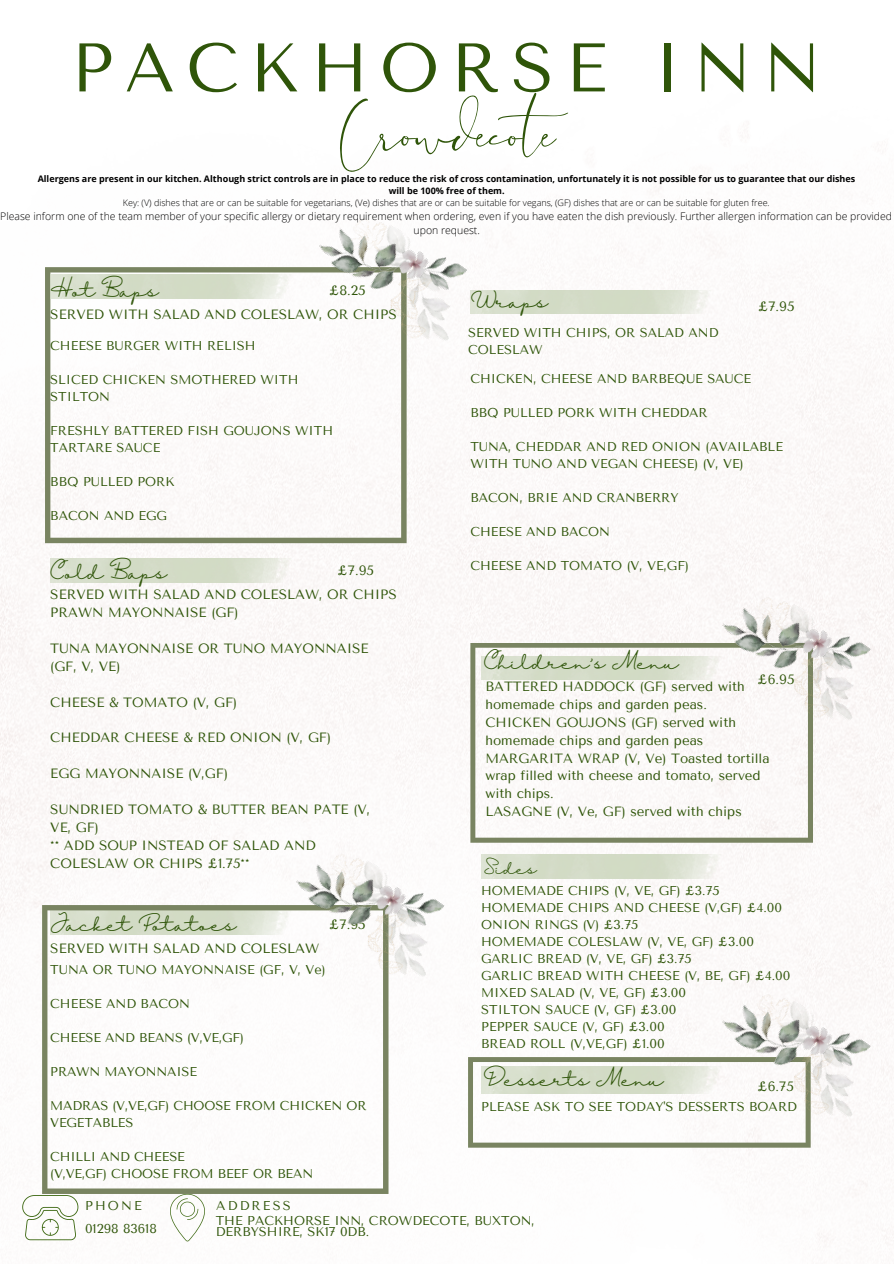
<style>
.page{position:relative;width:894px;height:1264px;background:#fff}
.page>*{position:absolute;margin:0;border:0;box-sizing:border-box;transform-origin:0 0}
.t1{font:105.15px "The Something";color:#2f5509}
.t2{font:68.55px "Tenor Sans";letter-spacing:.165em;color:#2f5509}
.t3{font:16.95px "Halimun";color:#2f5509}
.t4{font:16.8px "Halimun";color:#2f5509}
.t5{font:13.8px "Halimun";color:#2f5509}
.t6{font:13.35px/17.9px "Tenor Sans";color:#2f5509}
.t7{font:12.75px/17px "Tenor Sans";color:#2f5509}
.t8{font:12.75px "Tenor Sans";letter-spacing:.17em;color:#2f5509}
.t9{font:300 10.5px/14.2px "Open Sans";color:#000;text-align:center}
.t10{font:700 9px/12px "Open Sans";color:#000;text-align:center}
.t11{font:300 9px "Open Sans";color:#000}
</style>
<div class="page">
<img style="left:0;top:186px;width:893px;height:1056px">
<svg style="left:45px;top:267px;width:361px;height:276px"></svg>
<img style="left:305px;top:190px;width:183px;height:166px">
<img style="left:50px;top:274px;width:244px;height:24px">
<svg style="left:470px;top:642px;width:342px;height:200px"></svg>
<img style="left:481px;top:656px;width:227px;height:23px">
<img style="left:470px;top:290px;width:243px;height:24px">
<svg style="left:22px;top:1194px;width:56px;height:45px"></svg>
<svg style="left:170px;top:1193px;width:35px;height:48px"></svg>
<img style="left:481px;top:854px;width:241px;height:24px">
<img style="left:708px;top:569px;width:183px;height:166px">
<img style="left:50px;top:559px;width:244px;height:23px">
<svg style="left:42px;top:905px;width:346px;height:288px"></svg>
<img style="left:283px;top:826px;width:182px;height:165px">
<svg style="left:468px;top:1057px;width:342px;height:90px"></svg>
<img style="left:481px;top:1066px;width:227px;height:27px">
<img style="left:708px;top:966px;width:183px;height:165px">
<h2 class="t2" style="left:71px;top:28px;width:751px">PACKHORSE INN</h2>
<h1 class="t1" style="left:339px;top:67px;width:217px">Crowdecote</h1>
<h4 class="t10" style="left:38px;top:173px;width:818px">Allergens are present in our kitchen. Although strict controls are in place to reduce the risk of cross contamination, unfortunately it is not possible for us to guarantee that our dishes will be 100% free of them.</h4>
<h4 class="t11" style="left:123px;top:196px;width:648px">Key: (V) dishes that are or can be suitable for vegetarians, (Ve) dishes that are or can be suitable for vegans, (GF) dishes that are or can be suitable for gluten free.</h4>
<h4 class="t9" style="left:0;top:208px;width:893px">Please inform one of the team member of your specific allergy or dietary requirement when ordering, even if you have eaten the dish previously. Further allergen information can be provided upon request.</h4>
<p class="t3" style="left:50px;top:281px;width:110px">Hot Baps</p>
<p class="t6" style="left:329px;top:281px;width:38px">£8.25</p>
<h3 class="t6" style="left:50px;top:305px;width:348px">SERVED WITH SALAD AND COLESLAW, OR CHIPS</h3>
<h5 class="t7" style="left:50px;top:337px;width:207px">CHEESE BURGER WITH RELISH</h5>
<h4 class="t7" style="left:50px;top:371px;width:249px">SLICED CHICKEN SMOTHERED WITH<br>STILTON</h4>
<p class="t7" style="left:50px;top:422px;width:284px">FRESHLY BATTERED FISH GOUJONS WITH<br>TARTARE SAUCE</p>
<p class="t7" style="left:50px;top:473px;width:126px">BBQ PULLED PORK</p>
<p class="t7" style="left:50px;top:507px;width:118px">BACON AND EGG</p>
<h4 class="t3" style="left:50px;top:563px;width:118px">Cold Baps</h4>
<p class="t6" style="left:50px;top:603px;width:190px">PRAWN MAYONNAISE (GF)</p>
<h3 class="t6" style="left:50px;top:639px;width:320px">TUNA MAYONNAISE OR TUNO MAYONNAISE (GF, V, VE)</h3>
<h4 class="t6" style="left:50px;top:693px;width:188px">CHEESE &amp; TOMATO (V, GF)</h4>
<h4 class="t6" style="left:50px;top:729px;width:282px">CHEDDAR CHEESE &amp; RED ONION (V, GF)</h4>
<h5 class="t6" style="left:50px;top:764px;width:179px">EGG MAYONNAISE (V,GF)</h5>
<h4 class="t6" style="left:50px;top:800px;width:321px">SUNDRIED TOMATO &amp; BUTTER BEAN PATE (V,<br>VE, GF)<br>** ADD SOUP INSTEAD OF SALAD AND<br>COLESLAW OR CHIPS £1.75**</h4>
<h4 class="t6" style="left:337px;top:562px;width:38px">£7.95</h4>
<h4 class="t6" style="left:50px;top:585px;width:348px">SERVED WITH SALAD AND COLESLAW, OR CHIPS</h4>
<h4 class="t3" style="left:50px;top:915px;width:188px">Jacket Potatoes</h4>
<h4 class="t6" style="left:50px;top:939px;width:270px">SERVED WITH SALAD AND COLESLAW</h4>
<h4 class="t6" style="left:329px;top:915px;width:38px">£7.95</h4>
<h4 class="t7" style="left:50px;top:961px;width:277px">TUNA OR TUNO MAYONNAISE (GF, V, Ve)</h4>
<h4 class="t7" style="left:50px;top:995px;width:141px">CHEESE AND BACON</h4>
<h4 class="t7" style="left:50px;top:1029px;width:195px">CHEESE AND BEANS (V,VE,GF)</h4>
<h4 class="t7" style="left:50px;top:1063px;width:148px">PRAWN MAYONNAISE</h4>
<p class="t7" style="left:50px;top:1097px;width:318px">MADRAS (V,VE,GF) CHOOSE FROM CHICKEN OR<br>VEGETABLES</p>
<p class="t7" style="left:50px;top:1148px;width:136px">CHILLI AND CHEESE</p>
<h3 class="t7" style="left:50px;top:1165px;width:264px">(V,VE,GF) CHOOSE FROM BEEF OR BEAN</h3>
<h4 class="t3" style="left:470px;top:292px;width:79px">Wraps</h4>
<p class="t7" style="left:468px;top:324px;width:252px">SERVED WITH CHIPS, OR SALAD AND<br>COLESLAW</p>
<h4 class="t6" style="left:758px;top:297px;width:38px">£7.95</h4>
<h4 class="t7" style="left:470px;top:370px;width:282px">CHICKEN, CHEESE AND BARBEQUE SAUCE</h4>
<h4 class="t7" style="left:470px;top:404px;width:239px">BBQ PULLED PORK WITH CHEDDAR</h4>
<p class="t7" style="left:470px;top:438px;width:314px">TUNA, CHEDDAR AND RED ONION (AVAILABLE<br>WITH TUNO AND VEGAN CHEESE) (V, VE)</p>
<h4 class="t7" style="left:470px;top:489px;width:209px">BACON, BRIE AND CRANBERRY</h4>
<h4 class="t7" style="left:470px;top:523px;width:141px">CHEESE AND BACON</h4>
<h4 class="t7" style="left:470px;top:557px;width:220px">CHEESE AND TOMATO (V, VE,GF)</h4>
<p class="t4" style="left:484px;top:653px;width:196px">Children's Menu</p>
<p class="t6" style="left:757px;top:671px;width:39px">£6.95</p>
<h4 class="t6" style="left:485px;top:678px;width:285px">BATTERED HADDOCK (GF) served with homemade chips and garden peas.<br>CHICKEN GOUJONS (GF) served with homemade chips and garden peas<br>MARGARITA WRAP (V, Ve) Toasted tortilla wrap filled with cheese and tomato, served with chips.<br>LASAGNE (V, Ve, GF) served with chips</h4>
<h4 class="t5" style="left:484px;top:861px;width:54px">Sides</h4>
<p class="t7" style="left:481px;top:882px;width:311px">HOMEMADE CHIPS (V, VE, GF) £3.75<br>HOMEMADE CHIPS AND CHEESE (V,GF) £4.00<br>ONION RINGS (V) £3.75<br>HOMEMADE COLESLAW (V, VE, GF) £3.00<br>GARLIC BREAD (V, VE, GF) £3.75<br>GARLIC BREAD WITH CHEESE (V, BE, GF) £4.00</p>
<h5 class="t7" style="left:481px;top:984px;width:206px">MIXED SALAD (V, VE, GF) £3.00</h5>
<p class="t7" style="left:481px;top:1001px;width:197px">STILTON SAUCE (V, GF) £3.00</p>
<p class="t7" style="left:481px;top:1018px;width:185px">PEPPER SAUCE (V, GF) £3.00<br>BREAD ROLL (V,VE,GF) £1.00</p>
<h5 class="t3" style="left:484px;top:1070px;width:181px">Desserts Menu</h5>
<h4 class="t7" style="left:481px;top:1098px;width:317px">PLEASE ASK TO SEE TODAY'S DESSERTS BOARD</h4>
<p class="t6" style="left:757px;top:1077px;width:38px">£6.75</p>
<p class="t7" style="left:85px;top:1197px;width:58px">PHONE</p>
<h4 class="t7" style="left:85px;top:1219px;width:73px">01298 83618</h4>
<h3 class="t8" style="left:216px;top:1198px;width:76px">ADDRESS</h3>
<p class="t7" style="left:216px;top:1215px;width:320px;line-height:10.6px">THE PACKHORSE INN, CROWDECOTE, BUXTON,<br>DERBYSHIRE, SK17 0DB.</p>
</div>
